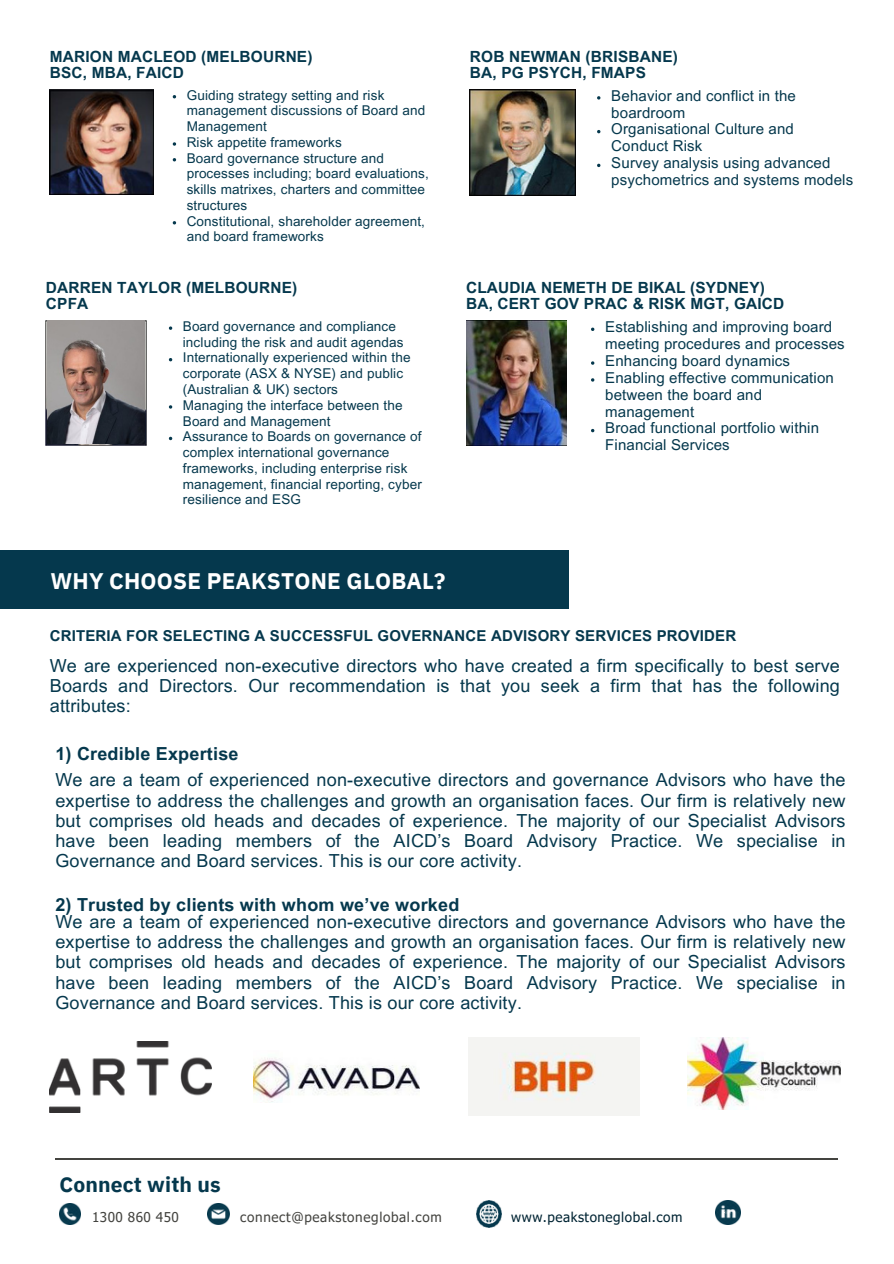
<style>
.page{position:relative;width:894px;height:1264px;background:#fff}
.page>*{position:absolute;margin:0;border:0;box-sizing:border-box;transform-origin:0 0}
.t1{font:700 22.5px "IBM Plex Sans";letter-spacing:.01em;color:#fff}
.t2{font:700 21px "IBM Plex Sans";letter-spacing:.01em;color:#05384d}
.t3{font:18px/20.2px "Arial MT Pro";letter-spacing:.01em;color:#05384d;text-align:justify}
.t4{font:700 18px "Arial MT Pro";letter-spacing:.01em;color:#05384d}
.t5{font:700 15.45px "Arial MT Pro";letter-spacing:.01em;color:#05384d}
.t6{font:15px/16.8px "Arial MT Pro";letter-spacing:.01em;color:#05384d}
.t7{font:700 15px "Arial MT Pro";letter-spacing:.01em;color:#05384d}
.t8{font:13.5px/15.8px "Arial MT Pro";letter-spacing:.01em;color:#05384d}
.t9{font:13.5px "Tahoma";letter-spacing:.05em;color:#444440}
.t10{font:13.5px "Tahoma";letter-spacing:.04em;color:#002433}
.t11{font:13.5px "Tahoma";letter-spacing:.03em;color:#444440}
</style>
<div class="page">
<img style="left:50px;top:89px;width:103px;height:105px">
<svg style="left:173px;top:142px;width:3px;height:4px"></svg>
<img style="left:470px;top:89px;width:105px;height:106px">
<svg style="left:597px;top:96px;width:3px;height:4px"></svg>
<img style="left:46px;top:321px;width:100px;height:124px">
<img style="left:48px;top:321px;width:96px;height:123px">
<svg style="left:169px;top:326px;width:3px;height:4px"></svg>
<img style="left:466px;top:321px;width:100px;height:124px">
<svg style="left:591px;top:327px;width:3px;height:4px"></svg>
<svg style="left:591px;top:361px;width:3px;height:4px"></svg>
<div style="left:0;top:550px;width:568px;height:59px;background:#05384d"></div>
<img style="left:476px;top:1200px;width:26px;height:27px">
<img style="left:715px;top:1200px;width:24px;height:24px">
<img style="left:59px;top:1203px;width:22px;height:21px">
<img style="left:208px;top:1203px;width:21px;height:21px">
<hr style="left:55px;top:1158px;width:783px;height:1px;background:#444440">
<img style="left:50px;top:1041px;width:162px;height:71px">
<img style="left:253px;top:1058px;width:166px;height:44px">
<img style="left:468px;top:1037px;width:171px;height:78px">
<img style="left:687px;top:1037px;width:153px;height:72px">
<h5 class="t5" style="left:50px;top:51px;width:264px">MARION MACLEOD (MELBOURNE)</h5>
<p class="t5" style="left:50px;top:67px;width:136px">BSC, MBA, FAICD</p>
<p class="t8" style="left:187px;top:89px;width:240px">Guiding strategy setting and risk management discussions of Board and<br>Management</p>
<p class="t8" style="left:187px;top:136px;width:156px">Risk appetite frameworks</p>
<p class="t8" style="left:187px;top:152px;width:244px">Board governance structure and processes including; board evaluations, skills matrixes, charters and committee structures</p>
<p class="t8" style="left:187px;top:215px;width:240px">Constitutional, shareholder agreement, and board frameworks</p>
<h5 class="t5" style="left:46px;top:282px;width:253px">DARREN TAYLOR (MELBOURNE)</h5>
<p class="t5" style="left:46px;top:298px;width:44px">CPFA</p>
<p class="t8" style="left:183px;top:320px;width:222px">Board governance and compliance including the risk and audit agendas</p>
<p class="t8" style="left:183px;top:351px;width:229px">Internationally experienced within the corporate (ASX &amp; NYSE) and public (Australian &amp; UK) sectors</p>
<p class="t8" style="left:183px;top:399px;width:221px">Managing the interface between the<br>Board and Management</p>
<p class="t8" style="left:183px;top:430px;width:240px">Assurance to Boards on governance of complex international governance frameworks, including enterprise risk management, financial reporting, cyber resilience and ESG</p>
<h5 class="t5" style="left:470px;top:51px;width:209px">ROB NEWMAN (BRISBANE)</h5>
<p class="t5" style="left:470px;top:67px;width:177px">BA, PG PSYCH, FMAPS</p>
<p class="t6" style="left:611px;top:89px;width:186px">Behavior and conflict in the boardroom</p>
<p class="t6" style="left:611px;top:123px;width:184px">Organisational Culture and<br>Conduct Risk</p>
<p class="t6" style="left:611px;top:156px;width:243px">Survey analysis using advanced psychometrics and systems models</p>
<h5 class="t5" style="left:466px;top:282px;width:300px">CLAUDIA NEMETH DE BIKAL (SYDNEY)</h5>
<h5 class="t5" style="left:466px;top:298px;width:320px">BA, CERT GOV PRAC &amp; RISK MGT, GAICD</h5>
<p class="t6" style="left:605px;top:320px;width:241px">Establishing and improving board meeting procedures and processes</p>
<p class="t6" style="left:605px;top:354px;width:186px">Enhancing board dynamics</p>
<p class="t6" style="left:605px;top:371px;width:230px">Enabling effective communication between the board and management</p>
<p class="t6" style="left:605px;top:421px;width:215px">Broad functional portfolio within<br>Financial Services</p>
<p class="t1" style="left:50px;top:566px;width:396px">WHY CHOOSE PEAKSTONE GLOBAL?</p>
<p class="t7" style="left:50px;top:630px;width:687px">CRITERIA FOR SELECTING A SUCCESSFUL GOVERNANCE ADVISORY SERVICES PROVIDER</p>
<h1 class="t3" style="left:50px;top:657px;width:791px">We are experienced non-executive directors who have created a firm specifically to best serve Boards and Directors. Our recommendation is that you seek a firm that has the following attributes:</h1>
<h5 class="t4" style="left:55px;top:746px;width:185px">1) Credible Expertise</h5>
<h4 class="t3" style="left:55px;top:772px;width:791px">We are a team of experienced non-executive directors and governance Advisors who have the expertise to address the challenges and growth an organisation faces. Our firm is relatively new but comprises old heads and decades of experience. The majority of our Specialist Advisors have been leading members of the AICD’s Board Advisory Practice. We specialise in Governance and Board services. This is our core activity.</h4>
<h3 class="t4" style="left:55px;top:897px;width:405px">2) Trusted by clients with whom we’ve worked</h3>
<h4 class="t3" style="left:55px;top:913px;width:791px">We are a team of experienced non-executive directors and governance Advisors who have the expertise to address the challenges and growth an organisation faces. Our firm is relatively new but comprises old heads and decades of experience. The majority of our Specialist Advisors have been leading members of the AICD’s Board Advisory Practice. We specialise in Governance and Board services. This is our core activity.</h4>
<p class="t2" style="left:59px;top:1170px;width:163px">Connect with us</p>
<p class="t11" style="left:92px;top:1208px;width:88px">1300 860 450</p>
<h2 class="t9" style="left:240px;top:1208px;width:203px">connect@peakstoneglobal.com</h2>
<p class="t10" style="left:511px;top:1207px;width:173px">www.peakstoneglobal.com</p>
</div>
